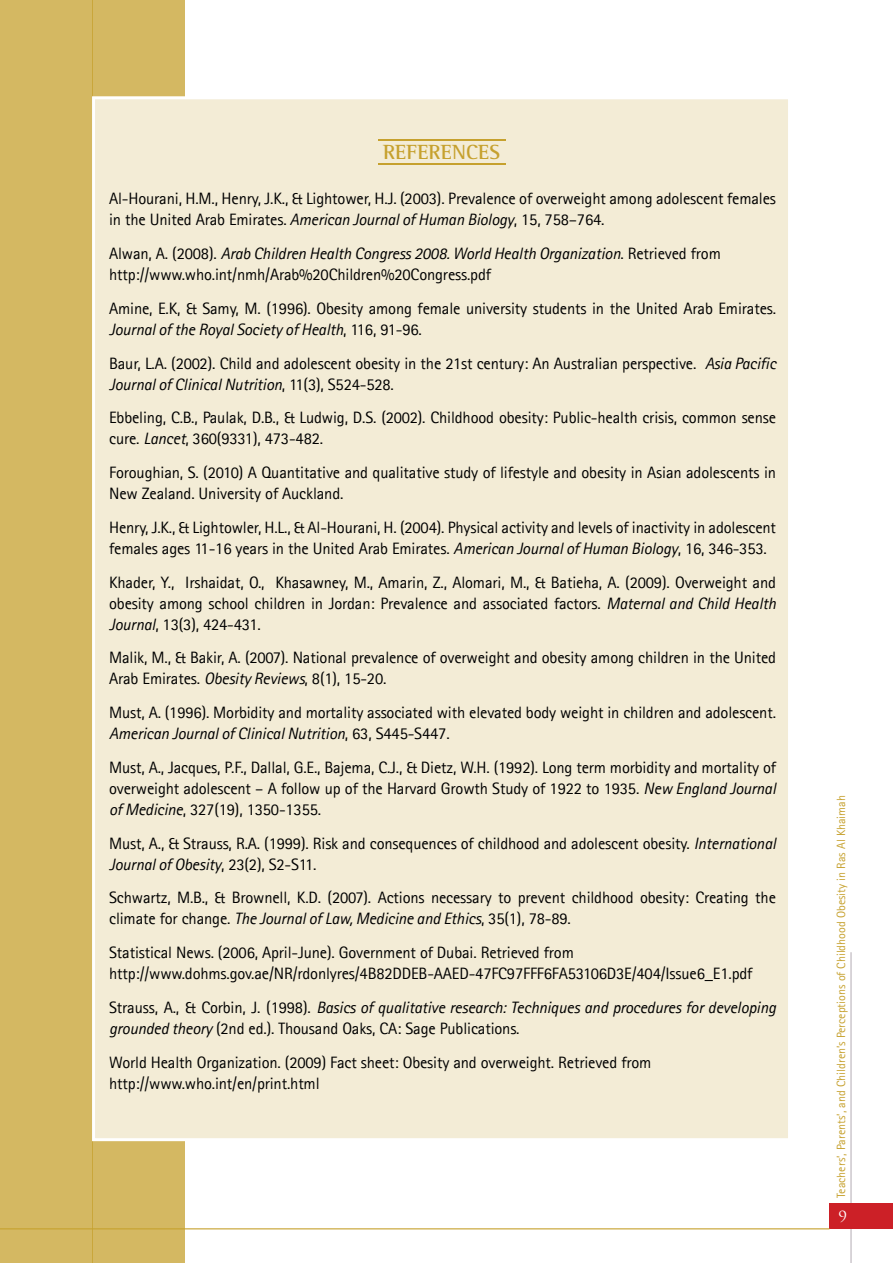
<style>
.page{position:relative;width:893px;height:1263px;background:#fff}
.page>*{position:absolute;margin:0;border:0;box-sizing:border-box;transform-origin:0 0}
.t1{font:700 21px "Rotis Semi Serif Std";color:#c6a12e}
.t2{font:16.5px/21px "Agfa Rotis Sans Serif";letter-spacing:-.01em;color:#000}
.t3{font:italic 16.5px/21px "Agfa Rotis Sans Serif";letter-spacing:-.01em;color:#000}
.t4{font:15px "Trajan Pro";color:#fff}
.t5{font:12px "Agfa Rotis Sans Serif";color:#c6a12e}
.s1{font-style:italic}
.s2{font-style:normal}
</style>
<div class="page">
<hr style="left:850px;top:952px;width:2px;height:311px;background:#bbb5bb">
<div style="left:829px;top:1203px;width:64px;height:26px;background:#cc2027"></div>
<hr style="left:0;top:1228px;width:829px;height:1px;background:#c6a12e">
<div style="left:0;top:0;width:92px;height:1263px;background:#d4b862"></div>
<div style="left:92px;top:0;width:92px;height:96px;background:#d4b862"></div>
<div style="left:92px;top:1141px;width:92px;height:122px;background:#d4b862"></div>
<div style="left:94px;top:98px;width:695px;height:1042px;background:#f3ecd6"></div>
<hr style="left:378px;top:164px;width:128px;height:1px;background:#c6a12e">
<hr style="left:378px;top:139px;width:128px;height:1px;background:#c6a12e">
<p class="t1" style="left:383px;top:140px;width:118px">REFERENCES</p>
<p class="t2" style="left:109px;top:188px;width:668px">Al-Hourani, H.M., Henry, J.K., &amp; Lightower, H.J. (2003). Prevalence of overweight among adolescent females in the United Arab Emirates. <span class="s1">American Journal of Human Biology</span>, 15, 758–764.</p>
<p class="t2" style="left:109px;top:243px;width:613px">Alwan, A. (2008). <span class="s1">Arab Children Health Congress 2008. World Health Organization</span>. Retrieved from http://www.who.int/nmh/Arab%20Children%20Congress.pdf</p>
<p class="t2" style="left:109px;top:298px;width:668px">Amine, E.K, &amp; Samy, M. (1996). Obesity among female university students in the United Arab Emirates.<br><span class="s1">Journal of the Royal Society of Health</span>, 116, 91-96.</p>
<p class="t2" style="left:109px;top:352px;width:668px">Baur, L.A. (2002). Child and adolescent obesity in the 21st century: An Australian perspective. <span class="s1">Asia Pacific<br>Journal of Clinical Nutrition</span>, 11(3), S524-528.</p>
<p class="t2" style="left:109px;top:407px;width:668px">Ebbeling, C.B., Paulak, D.B., &amp; Ludwig, D.S. (2002). Childhood obesity: Public-health crisis, common sense cure. <span class="s1">Lancet</span>, 360(9331), 473-482.</p>
<p class="t2" style="left:109px;top:462px;width:668px">Foroughian, S. (2010) A Quantitative and qualitative study of lifestyle and obesity in Asian adolescents in<br>New Zealand. University of Auckland.</p>
<p class="t2" style="left:109px;top:517px;width:668px">Henry, J.K., &amp; Lightowler, H.L., &amp; Al-Hourani, H. (2004). Physical activity and levels of inactivity in adolescent females ages 11-16 years in the United Arab Emirates. <span class="s1">American Journal of Human Biology</span>, 16, 346-353.</p>
<p class="t2" style="left:109px;top:571px;width:668px;text-align:justify">Khader, Y., Irshaidat, O., Khasawney, M., Amarin, Z., Alomari, M., &amp; Batieha, A. (2009). Overweight and obesity among school children in Jordan: Prevalence and associated factors. <span class="s1">Maternal and Child Health Journal</span>, 13(3), 424-431.</p>
<p class="t2" style="left:109px;top:647px;width:668px">Malik, M., &amp; Bakir, A. (2007). National prevalence of overweight and obesity among children in the United<br>Arab Emirates. <span class="s1">Obesity Reviews</span>, 8(1), 15-20.</p>
<p class="t2" style="left:109px;top:702px;width:668px">Must, A. (1996). Morbidity and mortality associated with elevated body weight in children and adolescent.<br><span class="s1">American Journal of Clinical Nutrition</span>, 63, S445-S447.</p>
<p class="t2" style="left:109px;top:757px;width:668px;text-align:justify">Must, A., Jacques, P.F., Dallal, G.E., Bajema, C.J., &amp; Dietz, W.H. (1992). Long term morbidity and mortality of overweight adolescent – A follow up of the Harvard Growth Study of 1922 to 1935. <span class="s1">New England Journal of Medicine</span>, 327(19), 1350-1355.</p>
<p class="t2" style="left:109px;top:832px;width:668px">Must, A., &amp; Strauss, R.A. (1999). Risk and consequences of childhood and adolescent obesity. <span class="s1">International<br>Journal of Obesity</span>, 23(2), S2-S11.</p>
<p class="t2" style="left:109px;top:887px;width:668px">Schwartz, M.B., &amp; Brownell, K.D. (2007). Actions necessary to prevent childhood obesity: Creating the climate for change. <span class="s1">The Journal of Law, Medicine and Ethics</span>, 35(1), 78-89.</p>
<p class="t2" style="left:109px;top:942px;width:645px">Statistical News. (2006, April-June). Government of Dubai. Retrieved from http://www.dohms.gov.ae/NR/rdonlyres/4B82DDEB-AAED-47FC97FFF6FA53106D3E/404/Issue6_E1.pdf</p>
<p class="t3" style="left:109px;top:997px;width:668px"><span class="s2">Strauss, A., &amp; Corbin, J. (1998).</span> Basics of qualitative research: Techniques and procedures for developing grounded theory <span class="s2">(2nd ed.). Thousand Oaks, CA: Sage Publications.</span></p>
<p class="t2" style="left:109px;top:1051px;width:544px">World Health Organization. (2009) Fact sheet: Obesity and overweight. Retrieved from http://www.who.int/en/print.html</p>
<p class="t5" style="left:834px;top:1198px;width:404px;rotate:-90deg">Teachers’, Parents’, and Children’s Perceptions of Childhood Obesity in Ras Al Khaimah</p>
<p class="t4" style="left:838px;top:1207px;width:10px">9</p>
</div>
